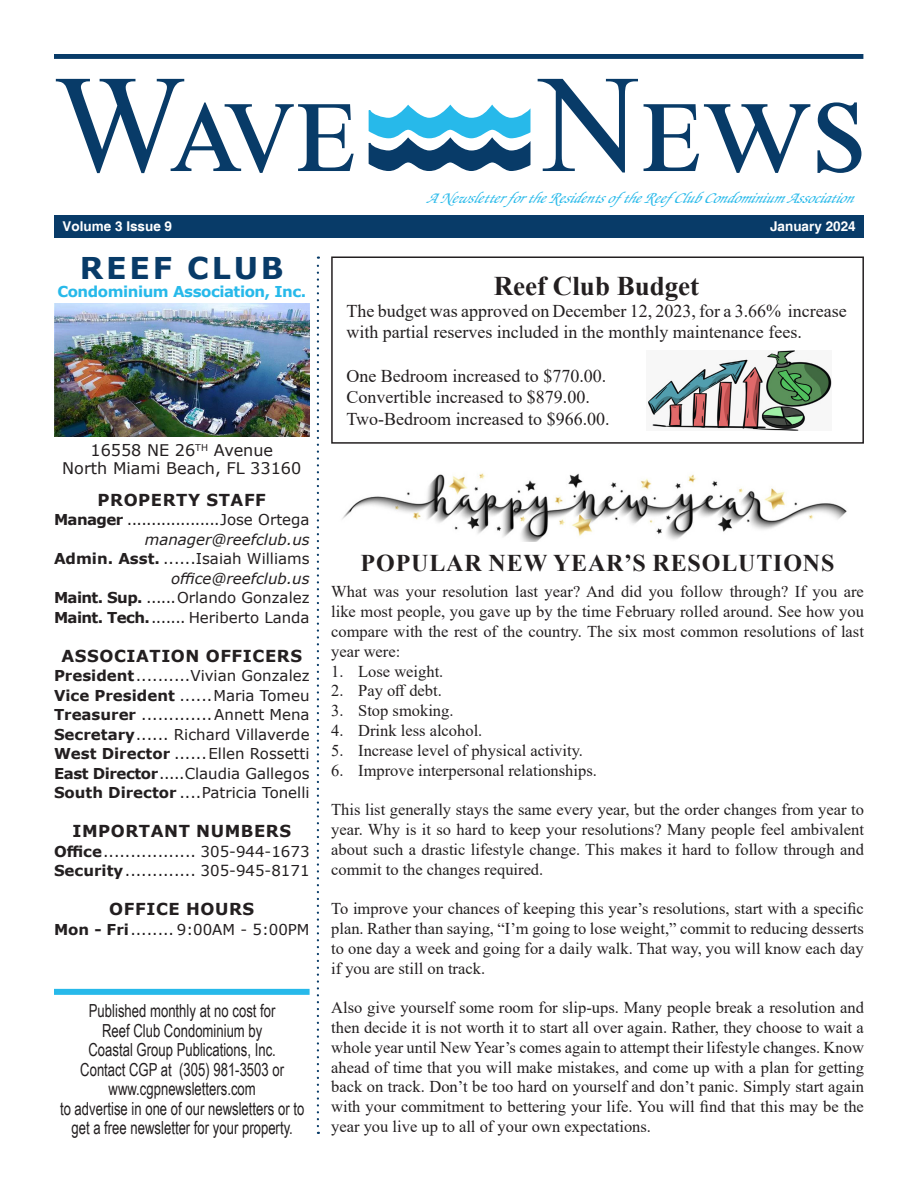
<style>
.page{position:relative;width:918px;height:1188px;background:#fff}
.page>*{position:absolute;margin:0;border:0;box-sizing:border-box;transform-origin:0 0}
.t1{font:139.2px "Times New Roman";color:#083b68}
.t2{font:700 30px "Verdana";letter-spacing:.095em;color:#083b68}
.t3{font:700 27px "Times New Roman";color:#231f20}
.t4{font:700 24px "Times New Roman";letter-spacing:.035em;color:#231f20}
.t5{font:18px/21.6px "Times New Roman";color:#231f20}
.t6{font:18px/19.5px "Arial Narrow";color:#231f20;text-align:center;scale:.89 1}
.t7{font:16.5px/19.8px "Times New Roman";color:#231f20;text-align:justify}
.t8{font:italic 500 16.5px "Zapf Chancery";color:#27b9ea}
.t9{font:700 16.5px "Verdana";letter-spacing:.035em;color:#231f20}
.t10{font:16.05px "Verdana";color:#231f20}
.t11{font:15px/19.5px "Verdana";color:#231f20;text-align:right}
.t12{font:700 15px "Verdana";letter-spacing:-.03em;color:#27b9ea}
.t13{font:700 13.5px "Helvetica";color:#fff}
.s1{font-weight:700}
.s2{font-style:italic}
</style>
<div class="page">
<div style="left:54px;top:215px;width:810px;height:23px;background:#083b68"></div>
<div style="left:54px;top:54px;width:809px;height:5px;background:#083b68"></div>
<svg style="left:368px;top:104px;width:163px;height:67px"></svg>
<svg style="left:317px;top:256px;width:2px;height:870px"></svg>
<img style="left:54px;top:303px;width:256px;height:133px">
<div style="left:54px;top:989px;width:256px;height:6px;background:#27b9ea"></div>
<div style="left:331px;top:256px;width:533px;height:188px;border:2px solid #231f20"></div>
<img style="left:342px;top:473px;width:505px;height:69px">
<img style="left:647px;top:350px;width:185px;height:81px">
<p class="t1" style="left:54px;top:26px;width:304px">Wave</p>
<p class="t1" style="left:539px;top:26px;width:326px">News</p>
<p class="t8" style="left:426px;top:188px;width:436px">ANewsletterfortheResidentsoftheReefClubCondominiumAssociation</p>
<p class="t13" style="left:63px;top:218px;width:111px">Volume 3 Issue 9</p>
<p class="t13" style="left:770px;top:218px;width:87px">January 2024</p>
<p class="t2" style="left:80px;top:247px;width:206px">REEF CLUB</p>
<p class="t12" style="left:57px;top:281px;width:250px">Condominium Association, Inc.</p>
<p class="t10" style="left:90px;top:439px;width:184px">16558 NE 26<sup>TH</sup> Avenue</p>
<p class="t10" style="left:62px;top:457px;width:241px">North Miami Beach, FL 33160</p>
<p class="t9" style="left:98px;top:488px;width:170px">PROPERTY STAFF</p>
<p class="t11" style="left:54px;top:510px;width:257px"><span class="s1">Manager</span> ...................Jose Ortega <span class="s2">manager@reefclub.us</span></p>
<p class="t11" style="left:54px;top:549px;width:257px"><span class="s1">Admin. Asst.</span> ......Isaiah Williams <span class="s2">office@reefclub.us</span></p>
<p class="t11" style="left:54px;top:588px;width:257px"><span class="s1">Maint. Sup.</span> ......Orlando Gonzalez</p>
<p class="t11" style="left:54px;top:608px;width:257px"><span class="s1">Maint. Tech.</span>....... Heriberto Landa</p>
<p class="t9" style="left:61px;top:644px;width:242px">ASSOCIATION OFFICERS</p>
<p class="t11" style="left:54px;top:666px;width:257px"><span class="s1">President</span>..........Vivian Gonzalez</p>
<p class="t11" style="left:54px;top:686px;width:257px"><span class="s1">Vice President</span> ......Maria Tomeu</p>
<p class="t11" style="left:54px;top:705px;width:257px"><span class="s1">Treasurer</span> .............Annett Mena</p>
<p class="t11" style="left:54px;top:725px;width:257px"><span class="s1">Secretary</span>...... Richard Villaverde</p>
<p class="t11" style="left:54px;top:744px;width:257px"><span class="s1">West Director</span> ......Ellen Rossetti</p>
<p class="t11" style="left:54px;top:764px;width:257px"><span class="s1">East Director</span>.....Claudia Gallegos</p>
<p class="t11" style="left:54px;top:783px;width:257px"><span class="s1">South Director</span> ....Patricia Tonelli</p>
<p class="t9" style="left:72px;top:820px;width:220px">IMPORTANT NUMBERS</p>
<p class="t11" style="left:54px;top:842px;width:257px"><span class="s1">Office</span>................. 305-944-1673</p>
<p class="t11" style="left:54px;top:861px;width:257px"><span class="s1">Security</span>............. 305-945-8171</p>
<p class="t9" style="left:109px;top:898px;width:146px">OFFICE HOURS</p>
<p class="t11" style="left:54px;top:920px;width:257px"><span class="s1">Mon - Fri</span>........ 9:00AM - 5:00PM</p>
<p class="t6" style="left:89px;top:1000px;width:211px">Published monthly at no cost for</p>
<p class="t6" style="left:102px;top:1020px;width:182px">Reef Club Condominium by</p>
<p class="t6" style="left:89px;top:1039px;width:212px">Coastal Group Publications, Inc.</p>
<p class="t6" style="left:80px;top:1059px;width:231px">Contact CGP at (305) 981-3503 or</p>
<p class="t6" style="left:109px;top:1078px;width:167px">www.cgpnewsletters.com</p>
<p class="t6" style="left:60px;top:1098px;width:276px">to advertise in one of our newsletters or to get a free newsletter for your property.</p>
<p class="t3" style="left:494px;top:267px;width:207px">Reef Club Budget</p>
<p class="t5" style="left:346px;top:299px;width:502px">The budget was approved on December 12, 2023, for a 3.66% increase with partial reserves included in the monthly maintenance fees.</p>
<p class="t5" style="left:346px;top:364px;width:261px">One Bedroom increased to $770.00.</p>
<p class="t5" style="left:346px;top:386px;width:245px">Convertible increased to $879.00.</p>
<p class="t5" style="left:346px;top:407px;width:265px">Two-Bedroom increased to $966.00.</p>
<p class="t4" style="left:361px;top:545px;width:475px">POPULAR NEW YEAR’S RESOLUTIONS</p>
<p class="t7" style="left:331px;top:581px;width:534px">What was your resolution last year? And did you follow through? If you are like most people, you gave up by the time February rolled around. See how you compare with the rest of the country. The six most common resolutions of last year were:</p>
<p class="t7" style="left:331px;top:661px;width:114px">1. Lose weight.</p>
<p class="t7" style="left:331px;top:680px;width:112px">2. Pay off debt.</p>
<p class="t7" style="left:331px;top:700px;width:124px">3. Stop smoking.</p>
<p class="t7" style="left:331px;top:720px;width:153px">4. Drink less alcohol.</p>
<p class="t7" style="left:331px;top:740px;width:253px">5. Increase level of physical activity.</p>
<p class="t7" style="left:331px;top:760px;width:267px">6. Improve interpersonal relationships.</p>
<p class="t7" style="left:331px;top:799px;width:534px">This list generally stays the same every year, but the order changes from year to year. Why is it so hard to keep your resolutions? Many people feel ambivalent about such a drastic lifestyle change. This makes it hard to follow through and commit to the changes required.</p>
<p class="t7" style="left:331px;top:898px;width:534px">To improve your chances of keeping this year’s resolutions, start with a specific plan. Rather than saying, “I’m going to lose weight,” commit to reducing desserts to one day a week and going for a daily walk. That way, you will know each day if you are still on track.</p>
<p class="t7" style="left:331px;top:997px;width:534px">Also give yourself some room for slip-ups. Many people break a resolution and then decide it is not worth it to start all over again. Rather, they choose to wait a whole year until New Year’s comes again to attempt their lifestyle changes. Know ahead of time that you will make mistakes, and come up with a plan for getting back on track. Don’t be too hard on yourself and don’t panic. Simply start again with your commitment to bettering your life. You will find that this may be the year you live up to all of your own expectations.</p>
</div>
